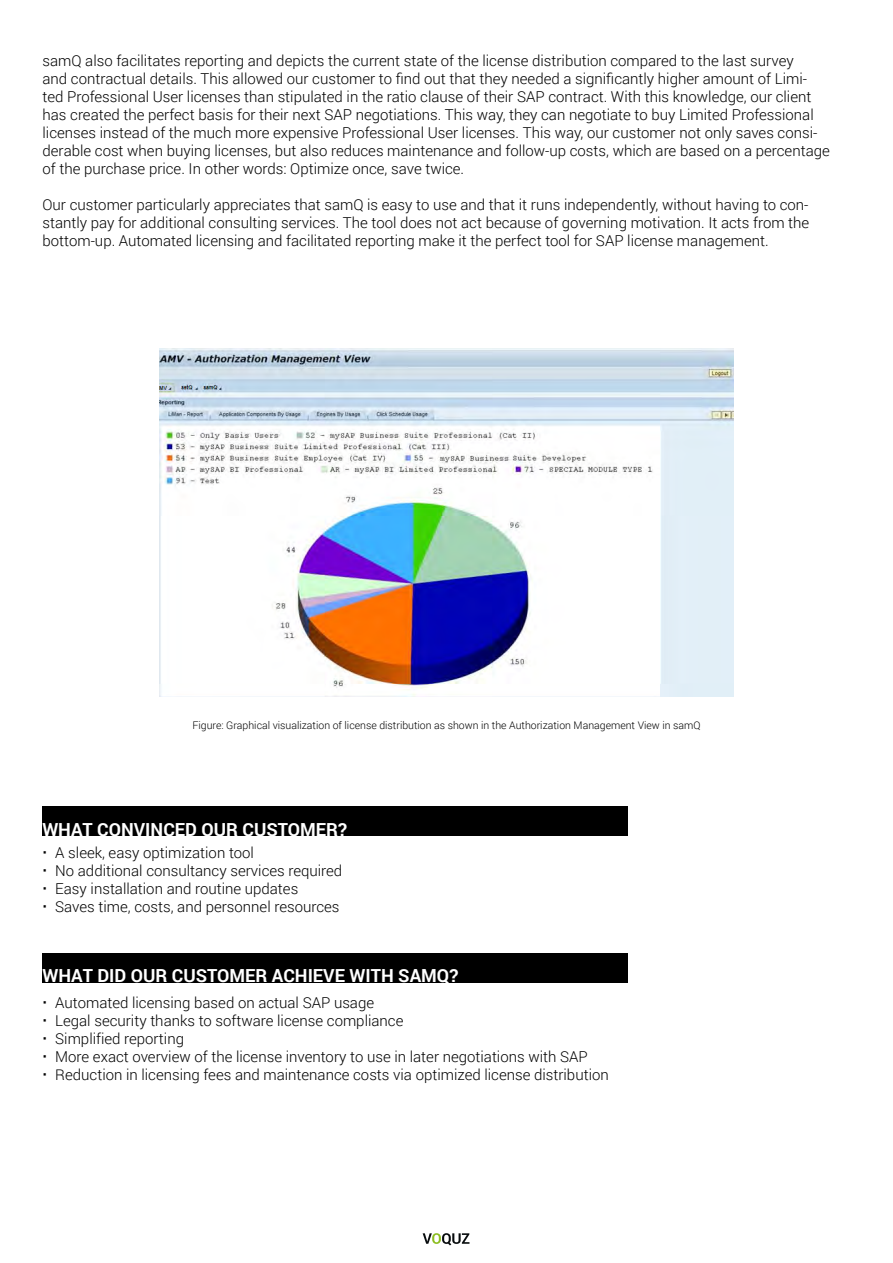
<style>
.page{position:relative;width:893px;height:1263px;background:#fff}
.page>*{position:absolute;margin:0;border:0;box-sizing:border-box;transform-origin:0 0}
.t1{font:700 18px "Roboto";color:#fff}
.t2{font:300 15px/18px "Roboto";color:#000}
.t3{font:300 10.5px "Roboto";color:#000}
</style>
<div class="page">
<div style="left:43px;top:806px;width:585px;height:30px;background:#000"></div>
<div style="left:43px;top:953px;width:585px;height:30px;background:#000"></div>
<img style="left:159px;top:348px;width:575px;height:348px">
<svg style="left:423px;top:1233px;width:46px;height:12px"></svg>
<p class="t2" style="left:43px;top:51px;width:789px">samQ also facilitates reporting and depicts the current state of the license distribution compared to the last survey<br>and contractual details. This allowed our customer to find out that they needed a significantly higher amount of Limi&shy;ted Professional User licenses than stipulated in the ratio clause of their SAP contract. With this knowledge, our client has created the perfect basis for their next SAP negotiations. This way, they can negotiate to buy Limited Professional licenses instead of the much more expensive Professional User licenses. This way, our customer not only saves consi&shy;derable cost when buying licenses, but also reduces maintenance and follow-up costs, which are based on a percentage of the purchase price. In other words: Optimize once, save twice.</p>
<p class="t2" style="left:43px;top:195px;width:768px;text-align:justify">Our customer particularly appreciates that samQ is easy to use and that it runs independently, without having to con&shy;stantly pay for additional consulting services. The tool does not act because of governing motivation. It acts from the bottom-up. Automated licensing and facilitated reporting make it the perfect tool for SAP license management.</p>
<p class="t3" style="left:192px;top:718px;width:510px">Figure: Graphical visualization of license distribution as shown in the Authorization Management View in samQ</p>
<p class="t1" style="left:42px;top:817px;width:306px">WHAT CONVINCED OUR CUSTOMER?</p>
<p class="t2" style="left:55px;top:843px;width:289px">A sleek, easy optimization tool<br>No additional consultancy services required Easy installation and routine updates<br>Saves time, costs, and personnel resources</p>
<p class="t1" style="left:43px;top:963px;width:417px">WHAT DID OUR CUSTOMER ACHIEVE WITH SAMQ?</p>
<p class="t2" style="left:55px;top:993px;width:555px">Automated licensing based on actual SAP usage<br>Legal security thanks to software license compliance<br>Simplified reporting<br>More exact overview of the license inventory to use in later negotiations with SAP Reduction in licensing fees and maintenance costs via optimized license distribution</p>
</div>
